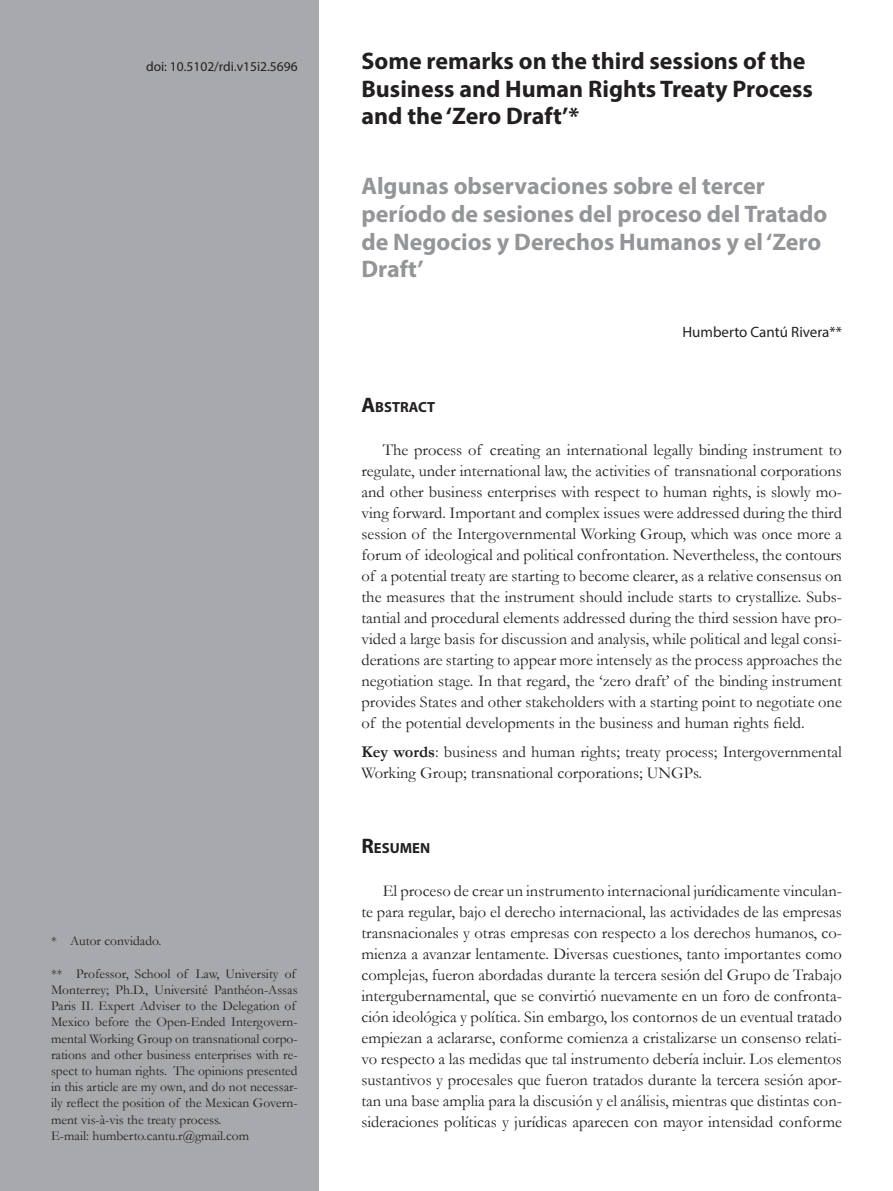
<style>
.page{position:relative;width:893px;height:1191px;background:#fff}
.page>*{position:absolute;margin:0;border:0;box-sizing:border-box;transform-origin:0 0}
.Tit2{font:700 24px/27.6px "Myriad Pro";color:#939598}
.Tit{font:700 24px/27.6px "Myriad Pro";color:#231f20}
.texto{font:16.5px/21px "Garamond";color:#231f20;text-align:justify}
.text_sem_recuo{font:16.5px/21px "Garamond";color:#231f20}
.Myriad_10{font:15px "Myriad Pro";color:#231f20}
.Subt_resumo{font:700 14.7px "Myriad Pro";color:#231f20}
.rodape{font:13.5px/16.2px "Garamond";color:#231f20}
.Doi{font:13.5px "Myriad Pro";color:#231f20}
.s1{font-size:21px}
.s2{font-weight:700}
</style>
<div class="page">
<div style="left:0;top:0;width:319px;height:1191px;background:#a8a9ad"></div>
<p class="Doi" style="left:146px;top:58px;width:153px">doi: 10.5102/rdi.v15i2.5696</p>
<p class="Tit" style="left:361px;top:46px;width:453px">Some remarks on the third sessions of the<br>Business and Human Rights Treaty Process and the ‘Zero Draft’*</p>
<p class="Tit2" style="left:361px;top:172px;width:467px">Algunas observaciones sobre el tercer período de sesiones del proceso del Tratado de Negocios y Derechos Humanos y el ‘Zero<br>Draft’</p>
<p class="Myriad_10" style="left:682px;top:323px;width:161px">Humberto Cantú Rivera**</p>
<p class="rodape" style="left:51px;top:932px;width:112px">* Autor convidado.</p>
<p class="rodape" style="left:51px;top:965px;width:248px">** Professor, School of Law, University of Monterrey; Ph.D., Université Panthéon-Assas Paris II. Expert Adviser to the Delegation of Mexico before the Open-Ended Intergovern&shy;mental Working Group on transnational corpo&shy;rations and other business enterprises with re&shy;spect to human rights. The opinions presented in this article are my own, and do not necessar&shy;ily reflect the position of the Mexican Govern&shy;ment vis-à-vis the treaty process.</p>
<p class="rodape" style="left:51px;top:1127px;width:200px">E-mail: humberto.cantu.r@gmail.com</p>
<p class="Subt_resumo" style="left:361px;top:398px;width:75px"><span class="s1">A</span>BSTRACT</p>
<p class="texto" style="left:361px;top:438px;width:482px;text-indent:21px">The process of creating an international legally binding instrument to regulate, under international law, the activities of transnational corporations and other business enterprises with respect to human rights, is slowly mo&shy;ving forward. Important and complex issues were addressed during the third session of the Intergovernmental Working Group, which was once more a forum of ideological and political confrontation. Nevertheless, the contours of a potential treaty are starting to become clearer, as a relative consensus on the measures that the instrument should include starts to crystallize. Subs&shy;tantial and procedural elements addressed during the third session have pro&shy;vided a large basis for discussion and analysis, while political and legal consi&shy;derations are starting to appear more intensely as the process approaches the negotiation stage. In that regard, the ‘zero draft’ of the binding instrument provides States and other stakeholders with a starting point to negotiate one of the potential developments in the business and human rights field.</p>
<p class="text_sem_recuo" style="left:361px;top:741px;width:482px"><span class="s2">Key words</span>: business and human rights; treaty process; Intergovernmental<br>Working Group; transnational corporations; UNGPs.</p>
<p class="Subt_resumo" style="left:361px;top:838px;width:70px"><span class="s1">R</span>ESUMEN</p>
<p class="texto" style="left:361px;top:879px;width:482px;text-indent:21px">El proceso de crear un instrumento internacional jurídicamente vinculan&shy;te para regular, bajo el derecho internacional, las actividades de las empresas transnacionales y otras empresas con respecto a los derechos humanos, co&shy;mienza a avanzar lentamente. Diversas cuestiones, tanto importantes como complejas, fueron abordadas durante la tercera sesión del Grupo de Trabajo intergubernamental, que se convirtió nuevamente en un foro de confronta&shy;ción ideológica y política. Sin embargo, los contornos de un eventual tratado empiezan a aclararse, conforme comienza a cristalizarse un consenso relati&shy;vo respecto a las medidas que tal instrumento debería incluir. Los elementos sustantivos y procesales que fueron tratados durante la tercera sesión apor&shy;tan una base amplia para la discusión y el análisis, mientras que distintas con&shy;sideraciones políticas y jurídicas aparecen con mayor intensidad conforme</p>
</div>
